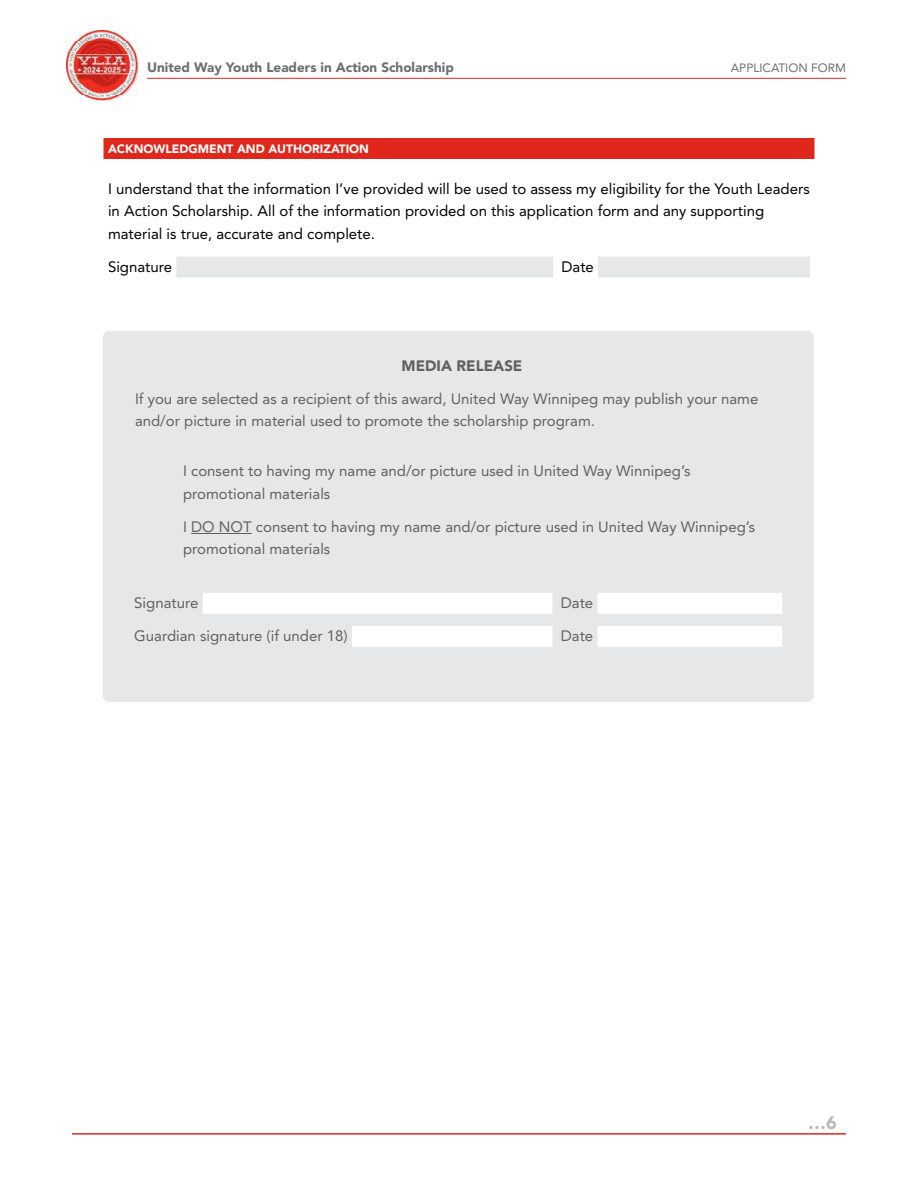
<style>
.page{position:relative;width:918px;height:1188px;background:#fff}
.page>*{position:absolute;margin:0;border:0;box-sizing:border-box;transform-origin:0 0}
.t1{font:900 18px "Avenir LT Std";color:#b6b8ba}
.t2{font:15px/22.5px "Avenir LT Std";color:#5f6062}
.t3{font:15px/22.5px "Avenir LT Std";color:#000}
.t4{font:900 15px "Avenir LT Std";color:#5f6062}
.t5{font:900 13.5px "Avenir LT Std";color:#6d6e71}
.t6{font:900 12px "Avenir LT Std";color:#fff}
.t7{font:12px "Avenir LT Std";color:#6d6e71}
</style>
<div class="page">
<hr style="left:72px;top:1133px;width:774px;height:2px;background:#df271c">
<img style="left:67px;top:30px;width:71px;height:71px">
<hr style="left:147px;top:78px;width:699px;height:1px;background:#df271c">
<div style="left:103px;top:331px;width:711px;height:371px;background:#e6e7e8;border-radius:7px"></div>
<div style="left:104px;top:138px;width:710px;height:21px;background:#df271c"></div>
<div style="left:176px;top:257px;width:377px;height:21px;background:#e6e7e8"></div>
<div style="left:598px;top:257px;width:212px;height:21px;background:#e6e7e8"></div>
<hr style="left:191px;top:533px;width:61px;height:1px;background:#5f6062">
<div style="left:203px;top:593px;width:349px;height:21px;background:#fff"></div>
<div style="left:597px;top:593px;width:185px;height:21px;background:#fff"></div>
<div style="left:352px;top:626px;width:200px;height:21px;background:#fff"></div>
<div style="left:597px;top:626px;width:185px;height:21px;background:#fff"></div>
<p class="t5" style="left:147px;top:59px;width:308px">United Way Youth Leaders in Action Scholarship</p>
<p class="t7" style="left:731px;top:61px;width:117px">APPLICATION FORM</p>
<p class="t6" style="left:108px;top:142px;width:263px">ACKNOWLEDGMENT AND AUTHORIZATION</p>
<p class="t3" style="left:108px;top:177px;width:703px">I understand that the information I’ve provided will be used to assess my eligibility for the Youth Leaders in Action Scholarship. All of the information provided on this application form and any supporting material is true, accurate and complete.</p>
<p class="t3" style="left:108px;top:255px;width:66px">Signature</p>
<p class="t3" style="left:561px;top:255px;width:34px">Date</p>
<p class="t4" style="left:402px;top:356px;width:122px">MEDIA RELEASE</p>
<p class="t2" style="left:135px;top:387px;width:625px">If you are selected as a recipient of this award, United Way Winnipeg may publish your name and/or picture in material used to promote the scholarship program.</p>
<p class="t2" style="left:183px;top:460px;width:509px">I consent to having my name and/or picture used in United Way Winnipeg’s promotional materials</p>
<p class="t2" style="left:183px;top:516px;width:574px">I DO NOT consent to having my name and/or picture used in United Way Winnipeg’s promotional materials</p>
<p class="t2" style="left:134px;top:592px;width:66px">Signature</p>
<p class="t2" style="left:561px;top:592px;width:34px">Date</p>
<p class="t2" style="left:134px;top:625px;width:215px">Guardian signature (if under 18)</p>
<p class="t2" style="left:561px;top:625px;width:34px">Date</p>
<p class="t1" style="left:808px;top:1112px;width:30px">…6</p>
</div>
